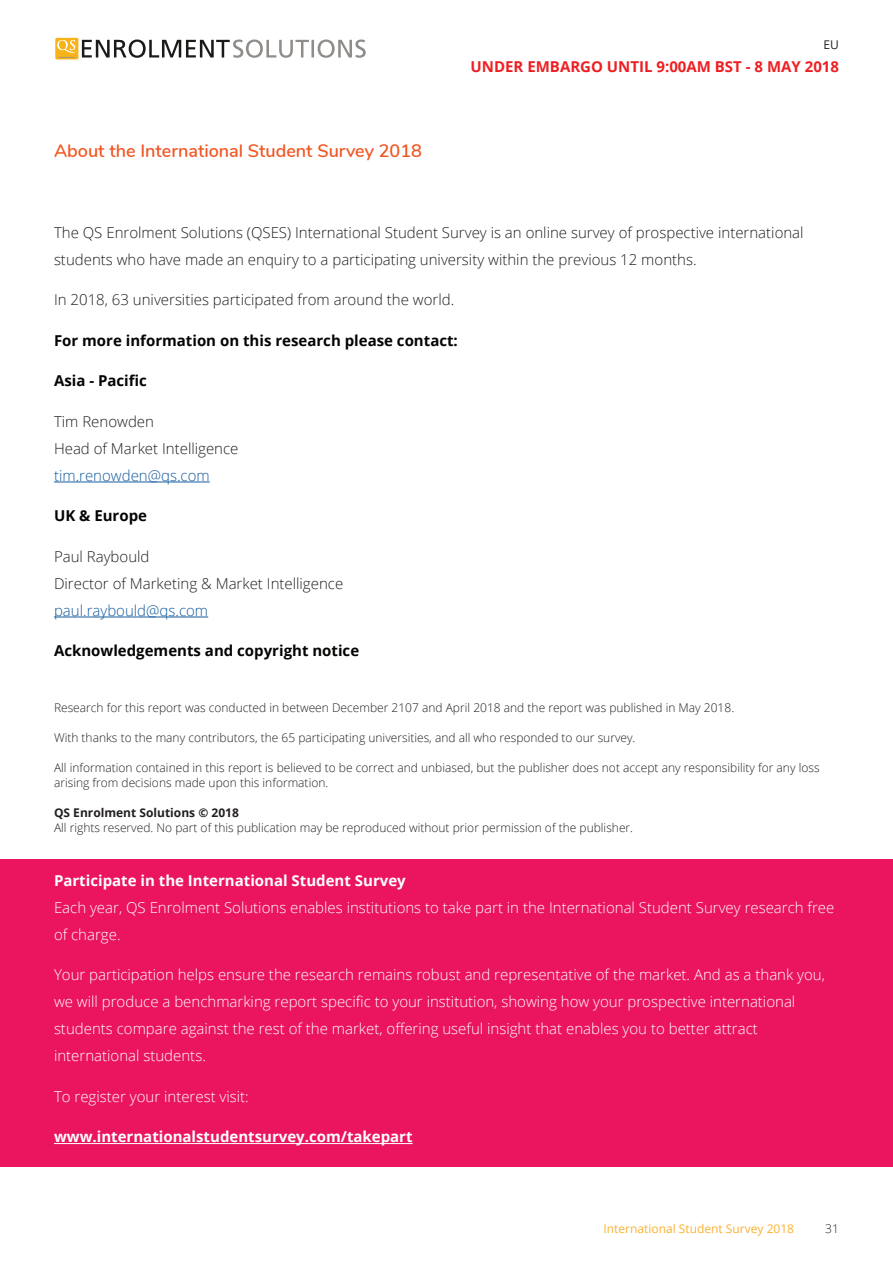
<style>
.page{position:relative;width:893px;height:1263px;background:#fff}
.page>*{position:absolute;margin:0;border:0;box-sizing:border-box;transform-origin:0 0}
.t1{font:600 18px "Nunito";color:#f15622}
.t2{font:300 15px/27px "Open Sans";color:#fff}
.t3{font:300 15px/27px "Open Sans";color:#211d1e}
.t4{font:700 15px "Open Sans";color:#040503}
.t5{font:700 15px "Open Sans";color:#fff}
.t6{font:300 15px "Open Sans";color:#175d9e}
.t7{font:700 15px "Open Sans";color:#ee1f23}
.t8{font:300 12px/15px "Open Sans";color:#231f20}
.t9{font:12px "Open Sans";color:#fbb12f}
.t10{font:700 12px "Open Sans";color:#231f20}
.t11{font:12px "Open Sans";color:#231f20}
</style>
<div class="page">
<div style="left:55px;top:38px;width:23px;height:21px;background:#f9b31a"></div>
<svg style="left:57px;top:40px;width:19px;height:18px"></svg>
<svg style="left:82px;top:40px;width:284px;height:18px"></svg>
<div style="left:0;top:859px;width:893px;height:307px;background:#ea145f"></div>
<hr style="left:54px;top:482px;width:156px;height:1px;background:#175d9e">
<hr style="left:54px;top:617px;width:154px;height:1px;background:#175d9e">
<hr style="left:54px;top:1143px;width:359px;height:1px;background:#fff">
<h1 class="t1" style="left:54px;top:137px;width:369px">About the International Student Survey 2018</h1>
<p class="t11" style="left:824px;top:36px;width:17px">EU</p>
<p class="t7" style="left:470px;top:56px;width:370px">UNDER EMBARGO UNTIL 9:00AM BST - 8 MAY 2018</p>
<p class="t3" style="left:54px;top:218px;width:751px">The QS Enrolment Solutions (QSES) International Student Survey is an online survey of prospective international students who have made an enquiry to a participating university within the previous 12 months.</p>
<p class="t3" style="left:54px;top:286px;width:402px">In 2018, 63 universities participated from around the world.</p>
<p class="t4" style="left:54px;top:330px;width:405px">For more information on this research please contact:</p>
<p class="t4" style="left:54px;top:370px;width:94px">Asia - Pacific</p>
<p class="t3" style="left:54px;top:407px;width:186px">Tim Renowden<br>Head of Market Intelligence</p>
<p class="t6" style="left:54px;top:465px;width:157px">tim.renowden@qs.com</p>
<p class="t4" style="left:54px;top:505px;width:95px">UK &amp; Europe</p>
<p class="t3" style="left:54px;top:542px;width:291px">Paul Raybould<br>Director of Marketing &amp; Market Intelligence</p>
<p class="t6" style="left:54px;top:600px;width:156px">paul.raybould@qs.com</p>
<p class="t4" style="left:54px;top:640px;width:307px">Acknowledgements and copyright notice</p>
<p class="t8" style="left:54px;top:700px;width:682px">Research for this report was conducted in between December 2107 and April 2018 and the report was published in May 2018.</p>
<p class="t8" style="left:54px;top:730px;width:583px">With thanks to the many contributors, the 65 participating universities, and all who responded to our survey.</p>
<p class="t8" style="left:54px;top:760px;width:767px">All information contained in this report is believed to be correct and unbiased, but the publisher does not accept any responsibility for any loss arising from decisions made upon this information.</p>
<p class="t10" style="left:54px;top:804px;width:186px">QS Enrolment Solutions © 2018</p>
<p class="t8" style="left:54px;top:820px;width:581px">All rights reserved. No part of this publication may be reproduced without prior permission of the publisher.</p>
<p class="t5" style="left:54px;top:870px;width:353px">Participate in the International Student Survey</p>
<p class="t2" style="left:54px;top:893px;width:782px">Each year, QS Enrolment Solutions enables institutions to take part in the International Student Survey research free of charge.</p>
<p class="t2" style="left:54px;top:961px;width:772px">Your participation helps ensure the research remains robust and representative of the market. And as a thank you, we will produce a benchmarking report specific to your institution, showing how your prospective international students compare against the rest of the market, offering useful insight that enables you to better attract international students.</p>
<p class="t2" style="left:54px;top:1082px;width:196px">To register your interest visit:</p>
<p class="t5" style="left:54px;top:1126px;width:360px">www.internationalstudentsurvey.com/takepart</p>
<p class="t9" style="left:604px;top:1221px;width:192px">International Student Survey 2018</p>
<p class="t8" style="left:825px;top:1221px;width:15px">31</p>
</div>
